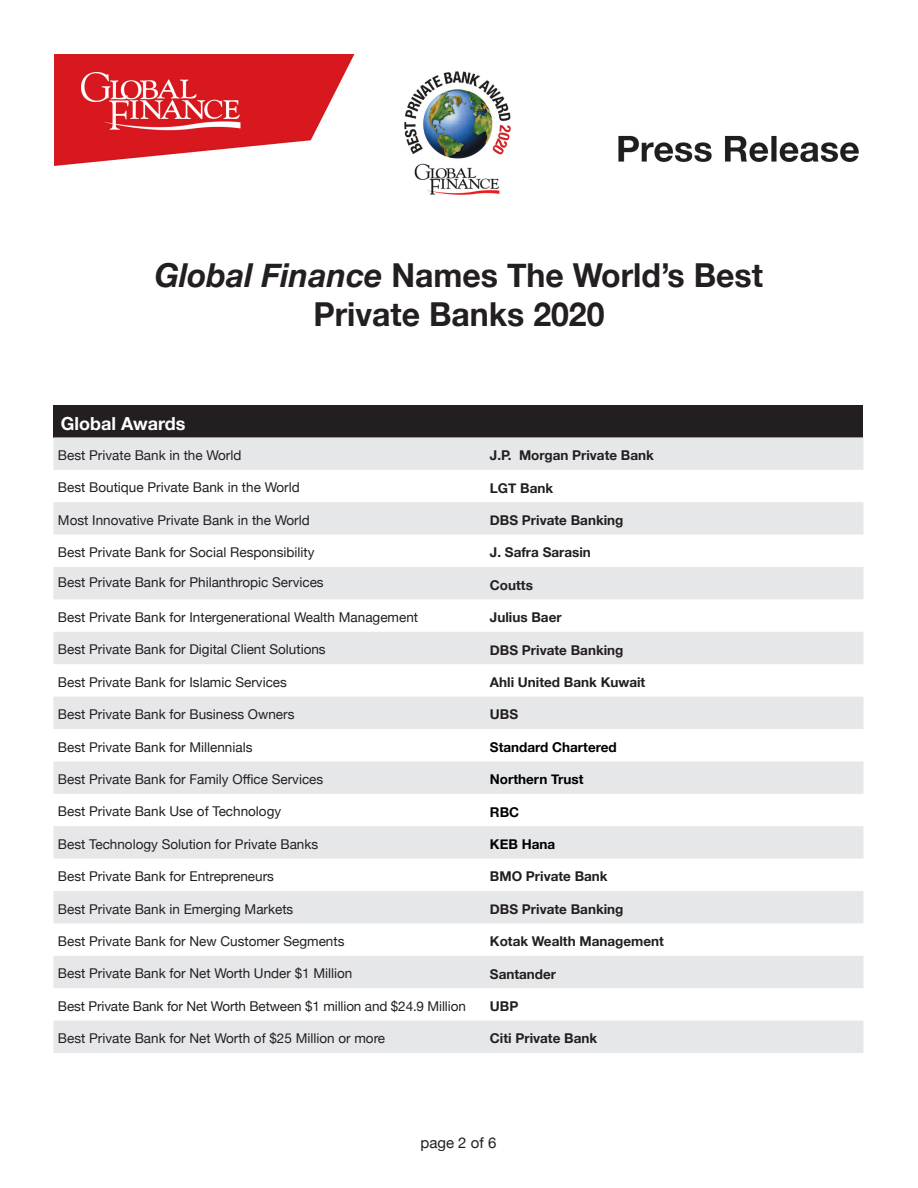
<style>
.page{position:relative;width:918px;height:1188px;background:#fff}
.page>*{position:absolute;margin:0;border:0;box-sizing:border-box;transform-origin:0 0}
.t1{font:700 33px "Helvetica Neue";color:#231f20}
.t2{font:700 18px "Helvetica Neue";color:#fff}
.t3{font:15px "Helvetica Neue";color:#231f20}
.t4{font:13.5px "Helvetica Neue";color:#231f20}
.t5{font:700 13.5px "Helvetica Neue";color:#231f20}
.t6{font:700 13.5px "Helvetica Neue";color:#000}
.s1{font-style:italic}
</style>
<div class="page">
<div style="left:53px;top:405px;width:810px;height:32px;background:#231f20"></div>
<svg style="left:53px;top:437px;width:810px;height:616px;fill:#e6e7e9"></svg>
<img style="left:54px;top:54px;width:805px;height:112px">
<div style="left:396px;top:55px;width:125px;height:161px;background:#fff"></div>
<img style="left:404px;top:71px;width:107px;height:124px">
<p class="t1" style="left:155px;top:249px;width:610px"><span class="s1">Global Finance</span> Names The World’s Best</p>
<p class="t1" style="left:313px;top:289px;width:293px">Private Banks 2020</p>
<p class="t2" style="left:61px;top:409px;width:126px">Global Awards</p>
<p class="t4" style="left:58px;top:445px;width:185px">Best Private Bank in the World</p>
<p class="t5" style="left:490px;top:445px;width:165px">J.P. Morgan Private Bank</p>
<p class="t4" style="left:58px;top:478px;width:243px">Best Boutique Private Bank  in the World</p>
<p class="t5" style="left:490px;top:477px;width:65px">LGT Bank</p>
<p class="t4" style="left:58px;top:510px;width:253px">Most Innovative Private Bank  in the World</p>
<p class="t5" style="left:490px;top:510px;width:135px">DBS Private Banking</p>
<p class="t4" style="left:58px;top:543px;width:258px">Best Private Bank for  Social Responsibility</p>
<p class="t5" style="left:490px;top:542px;width:103px">J. Safra Sarasin</p>
<p class="t4" style="left:58px;top:572px;width:267px">Best Private Bank for Philanthropic Services</p>
<p class="t5" style="left:490px;top:574px;width:45px">Coutts</p>
<p class="t4" style="left:58px;top:607px;width:362px">Best Private Bank for  Intergenerational Wealth Management</p>
<p class="t5" style="left:490px;top:607px;width:73px">Julius Baer</p>
<p class="t4" style="left:58px;top:640px;width:269px">Best Private Bank for Digital Client Solutions</p>
<p class="t5" style="left:490px;top:639px;width:135px">DBS Private Banking</p>
<p class="t4" style="left:58px;top:672px;width:231px">Best Private Bank for  Islamic Services</p>
<p class="t5" style="left:490px;top:672px;width:157px">Ahli United Bank Kuwait</p>
<p class="t4" style="left:58px;top:705px;width:238px">Best Private Bank for Business Owners</p>
<p class="t5" style="left:490px;top:704px;width:30px">UBS</p>
<p class="t4" style="left:58px;top:737px;width:196px">Best Private Bank for Millennials</p>
<p class="t6" style="left:490px;top:736px;width:128px">Standard Chartered</p>
<p class="t4" style="left:58px;top:769px;width:267px">Best Private Bank for Family Office Services</p>
<p class="t6" style="left:490px;top:769px;width:95px">Northern Trust</p>
<p class="t4" style="left:58px;top:802px;width:225px">Best Private Bank Use of Technology</p>
<p class="t6" style="left:490px;top:801px;width:31px">RBC</p>
<p class="t4" style="left:58px;top:834px;width:262px">Best Technology Solution for Private Banks</p>
<p class="t6" style="left:490px;top:834px;width:67px">KEB Hana</p>
<p class="t4" style="left:58px;top:867px;width:218px">Best Private Bank for Entrepreneurs</p>
<p class="t5" style="left:490px;top:866px;width:119px">BMO Private Bank</p>
<p class="t4" style="left:58px;top:899px;width:237px">Best Private Bank in Emerging Markets</p>
<p class="t5" style="left:490px;top:898px;width:135px">DBS Private Banking</p>
<p class="t4" style="left:58px;top:931px;width:288px">Best Private Bank for  New Customer Segments</p>
<p class="t5" style="left:490px;top:931px;width:175px">Kotak Wealth Management</p>
<p class="t4" style="left:58px;top:964px;width:296px">Best Private Bank for Net Worth Under $1 Million</p>
<p class="t5" style="left:490px;top:963px;width:68px">Santander</p>
<p class="t4" style="left:58px;top:996px;width:409px">Best Private Bank for Net Worth  Between $1 million and $24.9 Million</p>
<p class="t5" style="left:490px;top:996px;width:30px">UBP</p>
<p class="t4" style="left:58px;top:1029px;width:329px">Best Private Bank for Net Worth  of $25 Million or more</p>
<p class="t5" style="left:490px;top:1028px;width:109px">Citi Private Bank</p>
<p class="t3" style="left:421px;top:1132px;width:77px">page 2 of 6</p>
</div>
